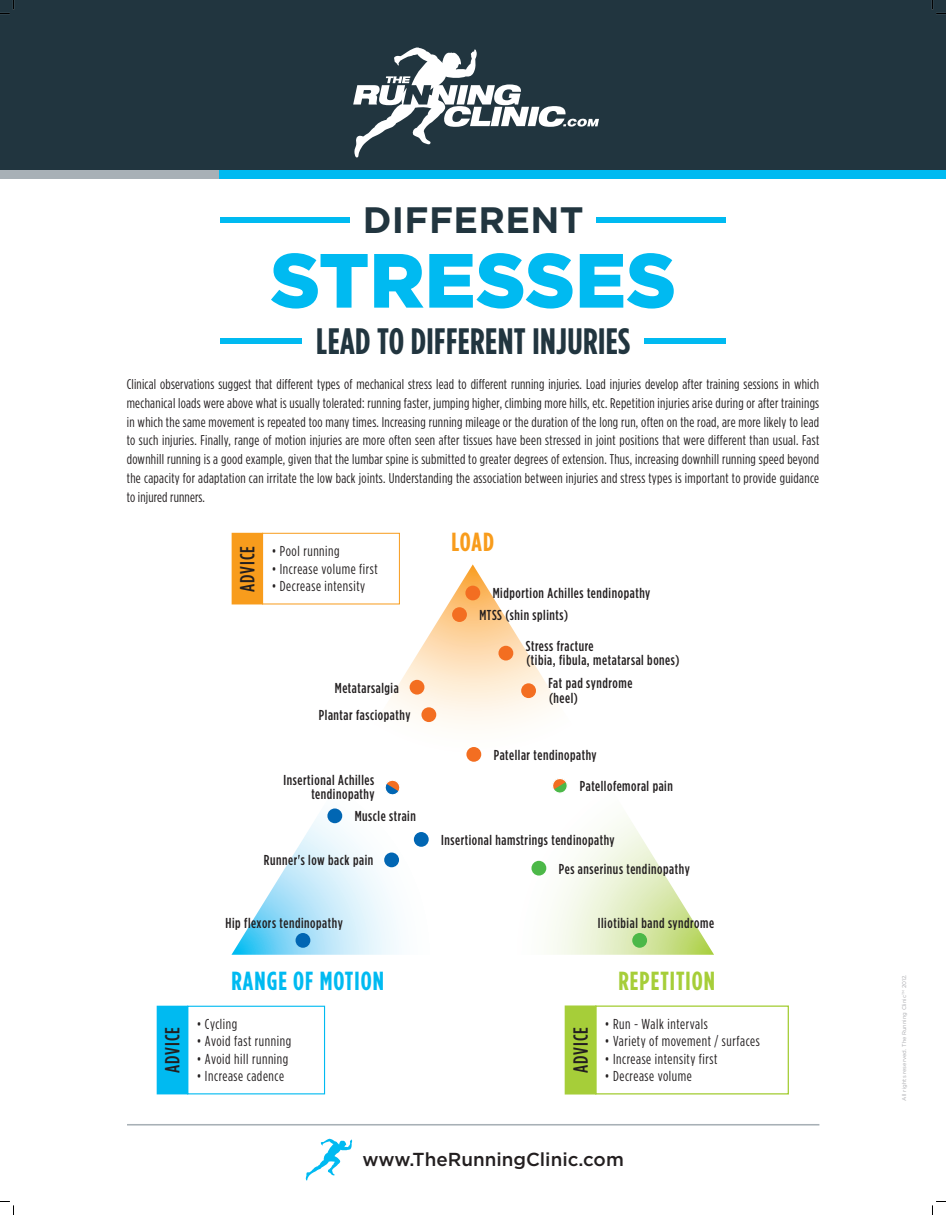
<style>
.page{position:relative;width:946px;height:1215px;background:#fff}
.page>*{position:absolute;margin:0;border:0;box-sizing:border-box;transform-origin:0 0}
.t1{font:900 76.65px "Gotham";color:#00baf1}
.t2{font:500 52.35px "Gotham";color:#0166b3}
.t3{font:500 52.35px "Gotham";color:#f36e21}
.t4{font:500 52.35px "Gotham";color:#4cb848}
.t5{font:700 36.75px "Gotham Condensed";letter-spacing:.01em;color:#21353f}
.t6{font:700 36.75px "Gotham";letter-spacing:.01em;color:#21353f}
.t7{font:700 26.1px "Gotham Condensed";letter-spacing:.04em;color:#00baf1}
.t8{font:700 26.1px "Gotham Condensed";letter-spacing:.04em;color:#a6ce39}
.t9{font:700 26.1px "Gotham Condensed";color:#f89c1c}
.t10{font:500 20.4px "Gotham Condensed";letter-spacing:.04em;color:#231f20}
.t11{font:500 18.75px "Gotham";color:#231f20}
.t12{font:500 14.4px/14.4px "Gotham Condensed";letter-spacing:.04em;color:#231f20}
.t13{font:14.4px "Gotham Condensed";letter-spacing:.04em;color:#231f20}
.t14{font:14.1px/18.8px "Gotham Condensed";letter-spacing:.025em;color:#231f20;text-align:justify}
.t15{font:5.55px "Gotham";letter-spacing:.01em;color:#a8a9ad}
.s1{font-family:"Gotham";font-size:52.35px;color:#f36e21}
.s2{font-family:"Gotham";font-size:52.35px;color:#4cb848}
.s3{font-family:"Gotham";font-size:52.35px;color:#0166b3}
</style>
<div class="page">
<hr style="left:127px;top:1124px;width:692px;height:2px;background:#a8b0b6">
<div style="left:0;top:0;width:945px;height:170px;background:#21353f"></div>
<div style="left:0;top:170px;width:945px;height:8px;background:#a8b0b6"></div>
<div style="left:220px;top:170px;width:725px;height:8px;background:#00baf1"></div>
<svg style="left:0;top:0;width:14px;height:14px"></svg>
<svg style="left:932px;top:1201px;width:13px;height:14px"></svg>
<svg style="left:931px;top:0;width:14px;height:14px"></svg>
<svg style="left:0;top:1201px;width:14px;height:14px"></svg>
<svg style="left:353px;top:47px;width:245px;height:110px"></svg>
<svg style="left:305px;top:1139px;width:47px;height:41px"></svg>
<div style="left:220px;top:218px;width:129px;height:5px;background:#00baf1"></div>
<div style="left:596px;top:218px;width:129px;height:5px;background:#00baf1"></div>
<div style="left:220px;top:339px;width:81px;height:5px;background:#00baf1"></div>
<div style="left:644px;top:339px;width:81px;height:5px;background:#00baf1"></div>
<div style="left:262px;top:533px;width:137px;height:71px;border:1px solid #f89c1c"></div>
<div style="left:187px;top:1006px;width:138px;height:88px;border:1px solid #00baf1"></div>
<div style="left:594px;top:1005px;width:194px;height:90px;border:1px solid #a6ce39"></div>
<div style="left:232px;top:533px;width:30px;height:71px;background:#f89c1c"></div>
<div style="left:231px;top:533px;width:32px;height:71px;border:1px solid #f89c1c"></div>
<div style="left:157px;top:1006px;width:30px;height:88px;background:#00baf1"></div>
<div style="left:157px;top:1006px;width:31px;height:88px;border:1px solid #00baf1"></div>
<div style="left:565px;top:1006px;width:30px;height:88px;background:#a6ce39"></div>
<div style="left:564px;top:1005px;width:32px;height:90px;border:1px solid #a6ce39"></div>
<svg style="left:352px;top:564px;width:205px;height:161px"></svg>
<svg style="left:231px;top:813px;width:168px;height:142px"></svg>
<svg style="left:550px;top:816px;width:163px;height:139px"></svg>
<svg style="left:553px;top:778px;width:14px;height:15px"></svg>
<svg style="left:385px;top:780px;width:15px;height:15px"></svg>
<h3 class="t6" style="left:362px;top:199px;width:222px">DIFFERENT</h3>
<h1 class="t1" style="left:270px;top:236px;width:407px">STRESSES</h1>
<h3 class="t5" style="left:316px;top:328px;width:315px">LEAD TO DIFFERENT INJURIES</h3>
<p class="t14" style="left:127px;top:376px;width:693px">Clinical observations suggest that different types of mechanical stress lead to different running injuries. Load injuries develop after training sessions in which mechanical loads were above what is usually tolerated: running faster, jumping higher, climbing more hills, etc. Repetition injuries arise during or after trainings in which the same movement is repeated too many times. Increasing running mileage or the duration of the long run, often on the road, are more likely to lead to such injuries. Finally, range of motion injuries are more often seen after tissues have been stressed in joint positions that were different than usual. Fast downhill running is a good example, given that the lumbar spine is submitted to greater degrees of extension. Thus, increasing downhill running speed beyond the capacity for adaptation can irritate the low back joints. Understanding the association between injuries and stress types is important to provide guidance to injured runners.</p>
<h3 class="t10" style="left:240px;top:592px;width:47px;rotate:-90deg">ADVICE</h3>
<p class="t13" style="left:271px;top:546px;width:69px">• Pool running</p>
<p class="t13" style="left:271px;top:563px;width:107px">• Increase volume first</p>
<p class="t13" style="left:271px;top:581px;width:95px">• Decrease intensity</p>
<h3 class="t9" style="left:451px;top:533px;width:44px">LOAD</h3>
<p class="t12" style="left:459px;top:587px;width:192px"><span class="s1">•</span> Midportion Achilles tendinopathy</p>
<p class="t12" style="left:446px;top:609px;width:123px"><span class="s1">•</span> MTSS (shin splints)</p>
<p class="t12" style="left:526px;top:639px;width:154px;text-indent:-33px"><span class="s1">•</span> Stress fracture<br>(tibia, fibula, metatarsal bones)</p>
<p class="t12" style="left:334px;top:681px;width:65px">Metatarsalgia</p>
<p class="t12" style="left:548px;top:677px;width:85px;text-indent:-145px"><span class="s1">• •</span> Fat pad syndrome (heel)</p>
<p class="t12" style="left:319px;top:709px;width:93px">Plantar fasciopathy</p>
<h2 class="t3" style="left:416px;top:684px;width:27px">•</h2>
<p class="t12" style="left:461px;top:748px;width:137px"><span class="s1">•</span> Patellar tendinopathy</p>
<p class="t12" style="left:283px;top:774px;width:92px;text-align:right">Insertional Achilles tendinopathy</p>
<p class="t12" style="left:546px;top:780px;width:127px"><span class="s2">•</span> Patellofemoral pain</p>
<p class="t12" style="left:322px;top:810px;width:95px"><span class="s3">•</span> Muscle strain</p>
<p class="t12" style="left:408px;top:833px;width:208px"><span class="s3">•</span> Insertional hamstrings tendinopathy</p>
<p class="t12" style="left:264px;top:854px;width:111px">Runner's low back pain</p>
<h2 class="t2" style="left:378px;top:830px;width:27px">•</h2>
<p class="t12" style="left:525px;top:862px;width:165px"><span class="s2">•</span> Pes anserinus tendinopathy</p>
<p class="t12" style="left:225px;top:917px;width:119px">Hip flexors tendinopathy</p>
<h2 class="t2" style="left:290px;top:910px;width:27px">•</h2>
<p class="t12" style="left:597px;top:917px;width:118px">Iliotibial band syndrome</p>
<h2 class="t4" style="left:626px;top:910px;width:27px">•</h2>
<h3 class="t7" style="left:231px;top:972px;width:154px">RANGE OF MOTION</h3>
<h3 class="t8" style="left:618px;top:972px;width:98px">REPETITION</h3>
<p class="t13" style="left:197px;top:1019px;width:42px">• Cycling</p>
<p class="t13" style="left:197px;top:1036px;width:96px">• Avoid fast running</p>
<p class="t13" style="left:197px;top:1053px;width:93px">• Avoid hill running</p>
<p class="t13" style="left:197px;top:1071px;width:89px">• Increase cadence</p>
<h3 class="t10" style="left:165px;top:1073px;width:47px;rotate:-90deg">ADVICE</h3>
<h3 class="t10" style="left:573px;top:1073px;width:47px;rotate:-90deg">ADVICE</h3>
<p class="t13" style="left:604px;top:1019px;width:104px">• Run - Walk intervals</p>
<p class="t13" style="left:604px;top:1036px;width:156px">• Variety of movement / surfaces</p>
<p class="t13" style="left:604px;top:1053px;width:114px">• Increase intensity first</p>
<p class="t13" style="left:604px;top:1071px;width:88px">• Decrease volume</p>
<h3 class="t11" style="left:362px;top:1149px;width:263px">www.TheRunningClinic.com</h3>
<p class="t15" style="left:901px;top:1101px;width:128px;rotate:-90deg">All rights reserved. The Running Clinic<sup>TM</sup> 2012.</p>
</div>
